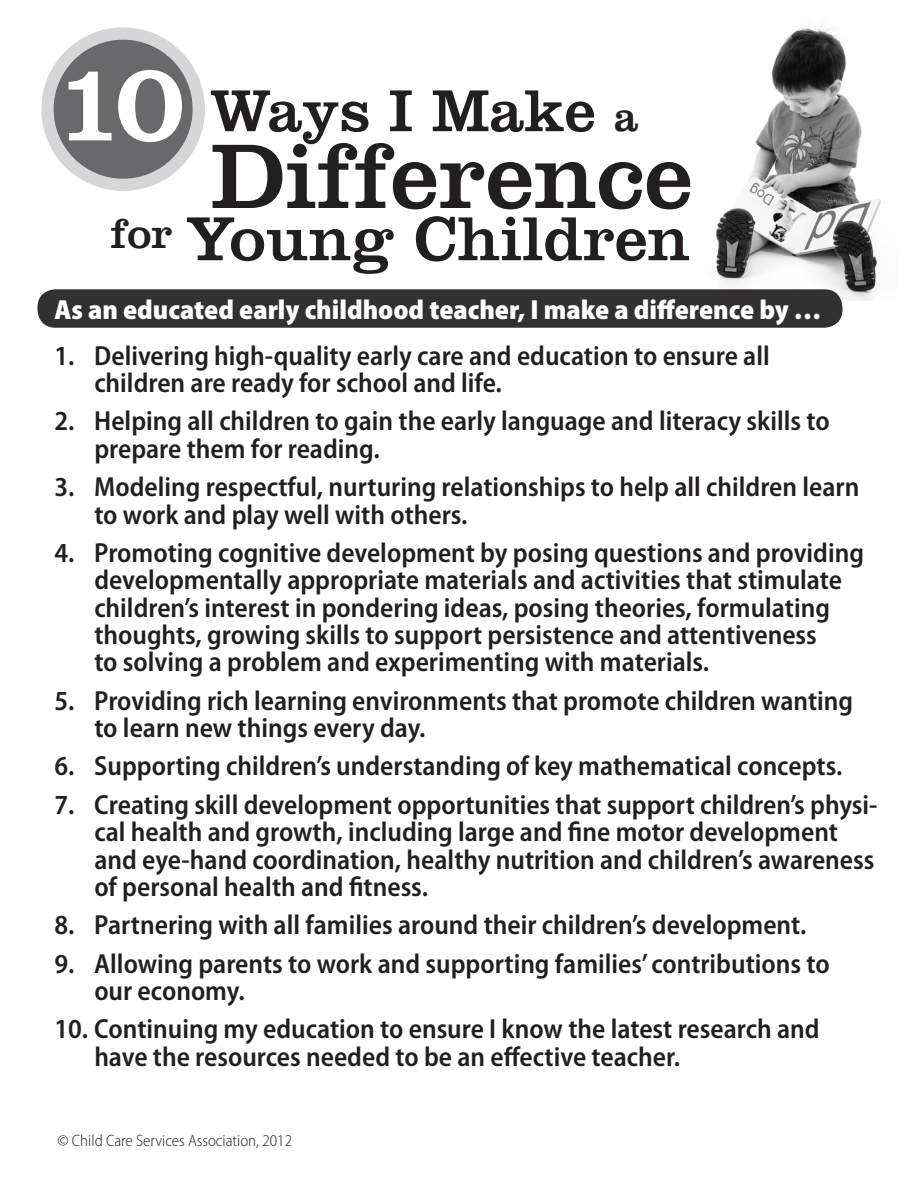
<style>
.page{position:relative;width:918px;height:1188px;background:#fff}
.page>*{position:absolute;margin:0;border:0;box-sizing:border-box;transform-origin:0 0}
.t1{font:95.25px "Clarendon LT Std";color:#231f20}
.t2{font:64.5px "Clarendon LT Std";color:#231f20}
.t3{font:61.5px "Clarendon LT Std";color:#231f20}
.bullets{font:600 semi-condensed 27.6px/27.3px "Myriad Pro";color:#231f20}
.t4{font:900 semi-condensed 27.6px "Myriad Pro";color:#fff}
.bullets-2{font:300 semi-condensed 16.5px "Myriad Pro";color:#231f20}
.s1{font-size:113.7px;color:#fff}
.s2{font-size:43.05px}
</style>
<div class="page">
<img style="left:716px;top:27px;width:165px;height:273px">
<div style="left:47px;top:34px;width:152px;height:151px;background:#69696c;border-radius:50%"></div>
<div style="left:41px;top:27px;width:164px;height:164px;border:12px solid #d5d6d8;border-radius:50%"></div>
<div style="left:38px;top:289px;width:804px;height:39px;background:#323031;border-radius:18px"></div>
<p class="t3" style="left:54px;top:75px;width:585px"><span class="s1">10</span> Ways I Make <span class="s2">a</span></p>
<p class="t1" style="left:211px;top:120px;width:483px">Difference</p>
<p class="t2" style="left:111px;top:201px;width:581px"><sup>for</sup> Young Children</p>
<p class="t4" style="left:54px;top:294px;width:769px">As an educated early childhood teacher, I make a difference by …</p>
<p class="bullets" style="left:94px;top:342px;width:677px;text-indent:-40px">1. Delivering high-quality early care and education to ensure all children are ready for school and life.</p>
<p class="bullets" style="left:94px;top:408px;width:737px;text-indent:-40px">2. Helping all children to gain the early language and literacy skills to prepare them for reading.</p>
<p class="bullets" style="left:94px;top:474px;width:767px;text-indent:-40px">3. Modeling respectful, nurturing relationships to help all children learn to work and play well with others.</p>
<p class="bullets" style="left:94px;top:539px;width:771px;text-indent:-40px">4. Promoting cognitive development by posing questions and providing developmentally appropriate materials and activities that stimulate children’s interest in pondering ideas, posing theories, formulating thoughts, growing skills to support persistence and attentiveness<br>to solving a problem and experimenting with materials.</p>
<p class="bullets" style="left:94px;top:687px;width:760px;text-indent:-40px">5. Providing rich learning environments that promote children wanting to learn new things every day.</p>
<p class="bullets" style="left:54px;top:753px;width:789px">6. Supporting children’s understanding of key mathematical concepts.</p>
<p class="bullets" style="left:94px;top:791px;width:785px;text-indent:-40px">7. Creating skill development opportunities that support children’s physi&shy;cal health and growth, including large and fine motor development and eye-hand coordination, healthy nutrition and children’s awareness of personal health and fitness.</p>
<p class="bullets" style="left:54px;top:912px;width:754px">8. Partnering with all families around their children’s development.</p>
<p class="bullets" style="left:94px;top:950px;width:737px;text-indent:-40px">9. Allowing parents to work and supporting families’ contributions to our economy.</p>
<p class="bullets" style="left:94px;top:1016px;width:727px;text-indent:-40px">10. Continuing my education to ensure I know the latest research and have the resources needed to be an effective teacher.</p>
<p class="bullets-2" style="left:57px;top:1132px;width:236px">© Child Care Services Association, 2012</p>
</div>
